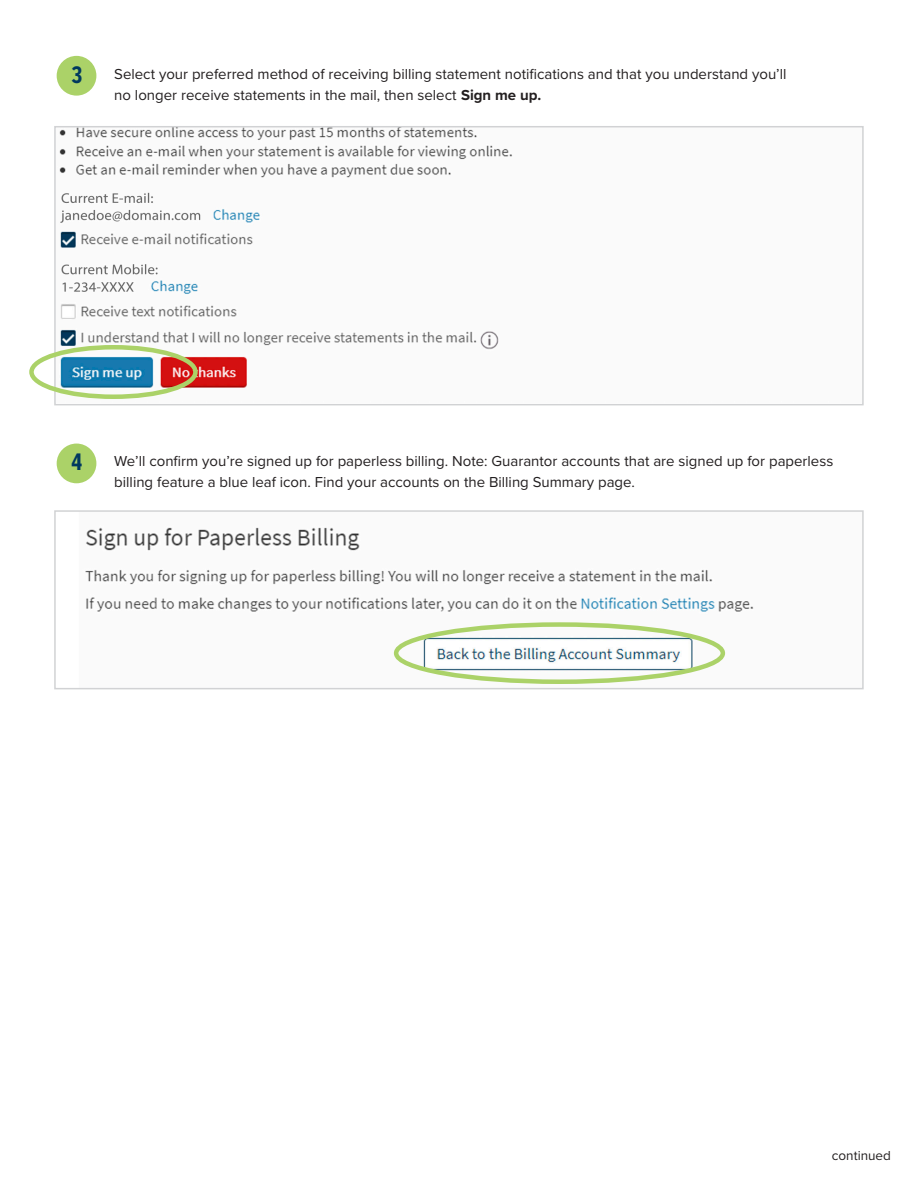
<style>
.page{position:relative;width:918px;height:1188px;background:#fff}
.page>*{position:absolute;margin:0;border:0;box-sizing:border-box;transform-origin:0 0}
.t1{font:700 24.9px "Proxima Nova Ex Cn";color:#00395f}
.t2{font:15px/21px "Proxima Nova";color:#231f20}
.t3{font:13.5px "Proxima Nova";color:#231f20}
.s1{font-weight:700}
</style>
<div class="page">
<div style="left:57px;top:444px;width:39px;height:39px;background:#abd268;border-radius:50%"></div>
<div style="left:57px;top:56px;width:39px;height:40px;background:#abd268;border-radius:50%"></div>
<img style="left:57px;top:129px;width:456px;height:270px">
<div style="left:54px;top:126px;width:810px;height:279px;border:2px solid #d1d2d4"></div>
<img style="left:85px;top:527px;width:669px;height:157px">
<div style="left:54px;top:510px;width:810px;height:179px;border:2px solid #d1d2d4"></div>
<div style="left:29px;top:345px;width:169px;height:54px;border:4px solid #abd268;border-radius:50%"></div>
<div style="left:394px;top:622px;width:331px;height:62px;border:4px solid #abd268;border-radius:50%"></div>
<p class="t1" style="left:71px;top:57px;width:12px">3</p>
<p class="t2" style="left:114px;top:63px;width:674px">Select your preferred method of receiving billing statement notifications and that you understand you’ll no longer receive statements in the mail, then select <span class="s1">Sign me up.</span></p>
<p class="t1" style="left:72px;top:443px;width:12px">4</p>
<p class="t2" style="left:114px;top:450px;width:721px">We’ll confirm you’re signed up for paperless billing. Note: Guarantor accounts that are signed up for paperless billing feature a blue leaf icon. Find your accounts on the Billing Summary page.</p>
<p class="t3" style="left:832px;top:1146px;width:61px">continued</p>
</div>
